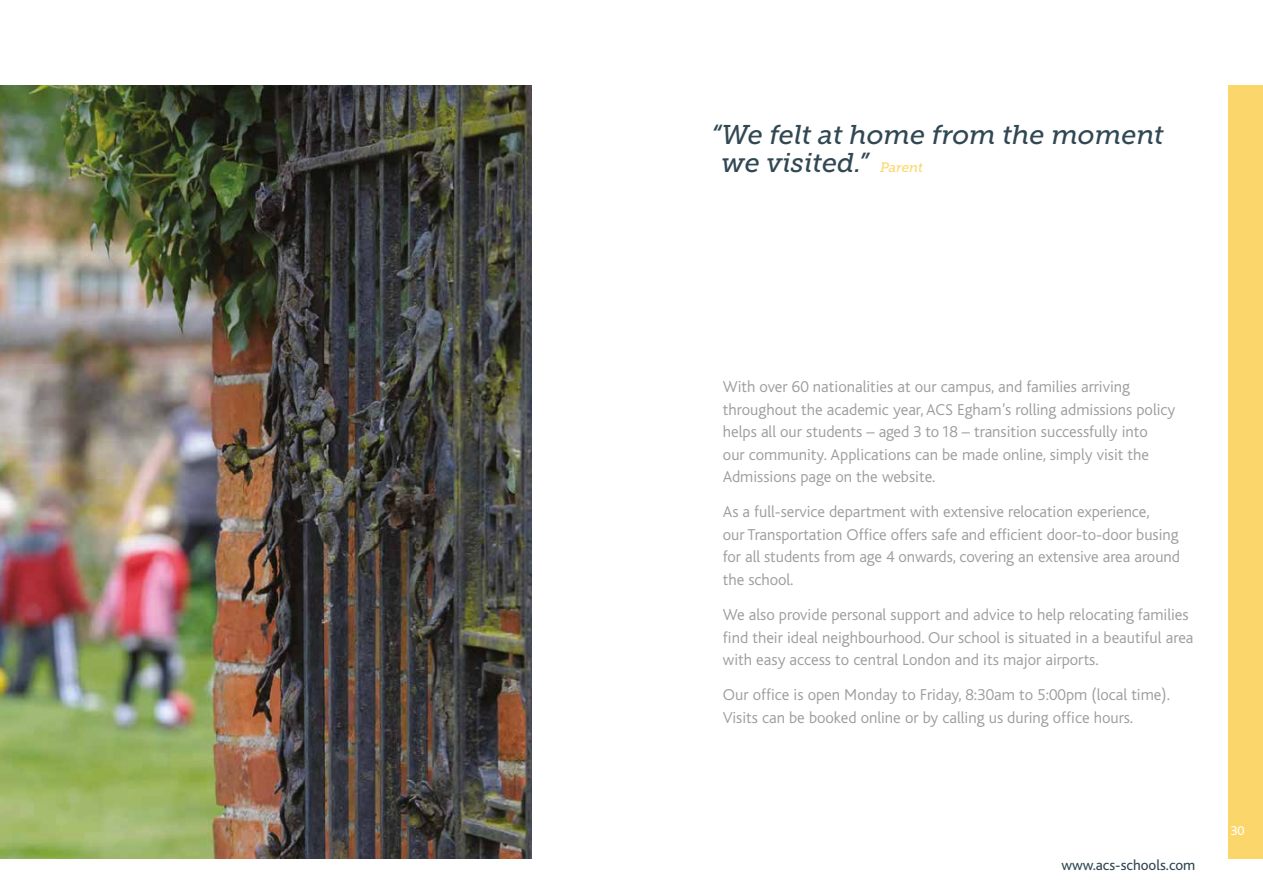
<style>
.page{position:relative;width:1263px;height:893px;background:#fff}
.page>*{position:absolute;margin:0;border:0;box-sizing:border-box;transform-origin:0 0}
.t1{font:italic 27px/28.5px "Museo Slab 500";color:#314853}
.t2{font:300 16.5px/22.5px "Bliss";color:#9d9d9c}
.t3{font:15px "Bliss";color:#314853}
.t4{font:13.5px "Bliss";color:#fff}
.s1{font-size:13.5px;color:#fbd76b}
</style>
<div class="page">
<img style="left:0;top:85px;width:531px;height:774px">
<div style="left:1229px;top:85px;width:34px;height:774px;background:#fbd76b"></div>
<h1 class="t1" style="left:722px;top:120px;width:444px;text-indent:-10px">“We felt at home from the moment we visited.” <span class="s1">Parent</span></h1>
<p class="t2" style="left:723px;top:376px;width:454px">With over 60 nationalities at our campus, and families arriving throughout the academic year, ACS Egham’s rolling admissions policy helps all our students – aged 3 to 18 – transition successfully into<br>our community. Applications can be made online, simply visit the Admissions page on the website.</p>
<p class="t2" style="left:723px;top:501px;width:459px">As a full-service department with extensive relocation experience,<br>our Transportation Office offers safe and efficient door-to-door busing for all students from age 4 onwards, covering an extensive area around the school.</p>
<p class="t2" style="left:723px;top:604px;width:472px">We also provide personal support and advice to help relocating families find their ideal neighbourhood. Our school is situated in a beautiful area with easy access to central London and its major airports.</p>
<p class="t2" style="left:723px;top:684px;width:448px">Our office is open Monday to Friday, 8:30am to 5:00pm (local time).<br>Visits can be booked online or by calling us during office hours.</p>
<p class="t3" style="left:1061px;top:857px;width:136px">www.acs-schools.com</p>
<p class="t4" style="left:1230px;top:824px;width:16px">30</p>
</div>
